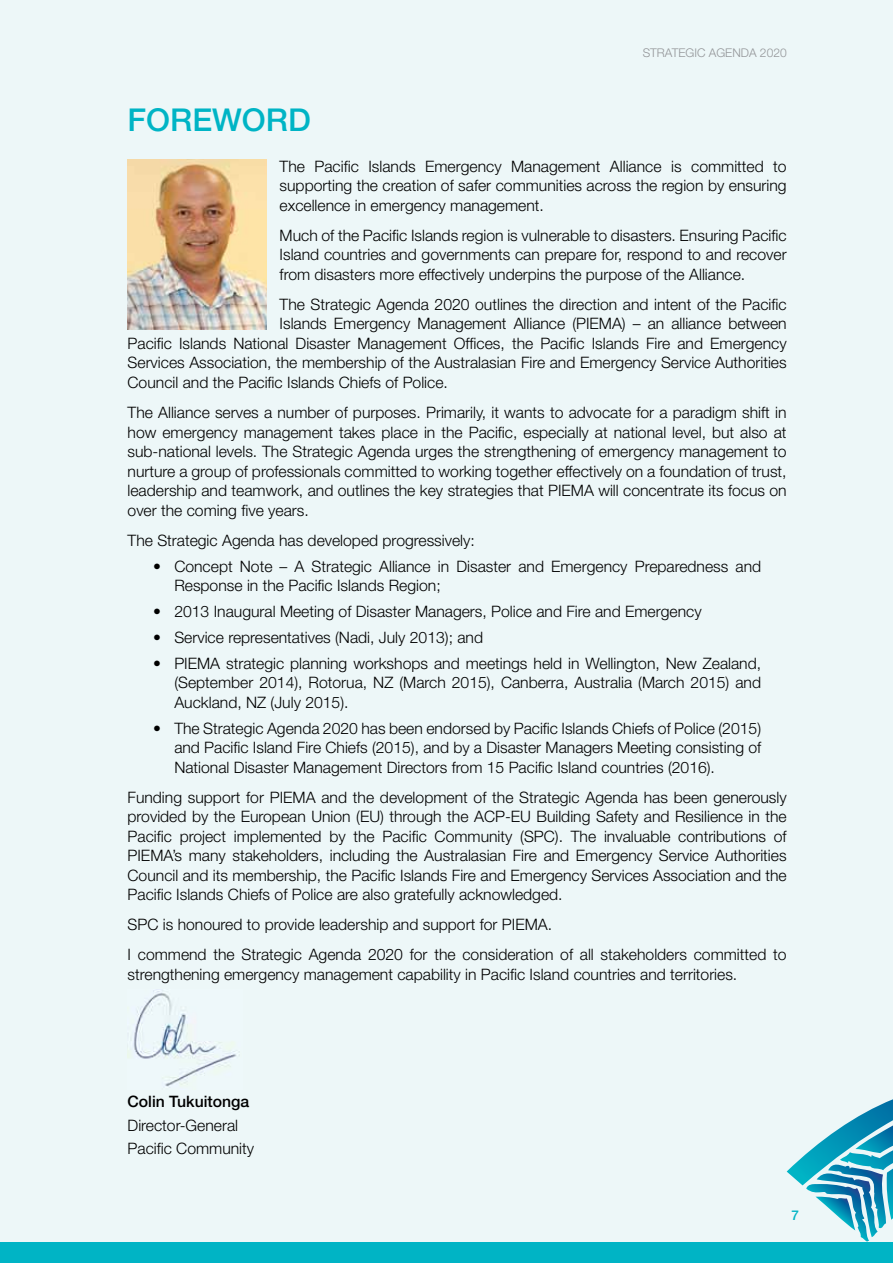
<style>
.page{position:relative;width:893px;height:1263px;background:#fff}
.page>*{position:absolute;margin:0;border:0;box-sizing:border-box;transform-origin:0 0}
.t1{font:500 31.5px "Helvetica Neue";color:#00b4c5}
.t2{font:300 15.75px/19.5px "Helvetica Neue";color:#000;text-align:justify}
.t3{font:500 15.75px "Helvetica Neue";color:#000}
.t4{font:500 13.5px "Helvetica Neue";color:#00b4c5}
.t5{font:300 12px "Helvetica Neue";color:#939598}
</style>
<div class="page">
<div style="left:0;top:0;width:893px;height:1242px;background:#edf7f8"></div>
<svg style="left:787px;top:1099px;width:106px;height:143px;background:#86c7d9"></svg>
<div style="left:0;top:1242px;width:893px;height:21px;background:#00b4c5"></div>
<img style="left:128px;top:159px;width:139px;height:170px">
<img style="left:128px;top:990px;width:115px;height:100px">
<p class="t5" style="left:643px;top:45px;width:145px">STRATEGIC AGENDA 2020</p>
<h1 class="t1" style="left:128px;top:101px;width:185px">FOREWORD</h1>
<p class="t2" style="left:280px;top:156px;width:509px">The Pacific Islands Emergency Management Alliance is committed to supporting the creation of safer communities across the region by ensuring excellence in emergency management.</p>
<p class="t2" style="left:280px;top:225px;width:509px">Much of the Pacific Islands region is vulnerable to disasters. Ensuring Pacific Island countries and governments can prepare for, respond to and recover from disasters more effectively underpins the purpose of the Alliance.</p>
<p class="t2" style="left:280px;top:294px;width:508px">The Strategic Agenda 2020 outlines the direction and intent of the Pacific</p>
<p class="t2" style="left:280px;top:314px;width:509px">Islands Emergency Management Alliance (PIEMA) – an alliance between</p>
<p class="t2" style="left:128px;top:333px;width:661px">Pacific Islands National Disaster Management Offices, the Pacific Islands Fire and Emergency</p>
<p class="t2" style="left:128px;top:353px;width:661px">Services Association, the membership of the Australasian Fire and Emergency Service Authorities</p>
<p class="t2" style="left:128px;top:372px;width:322px">Council and the Pacific Islands Chiefs of Police.</p>
<p class="t2" style="left:128px;top:402px;width:661px">The Alliance serves a number of purposes. Primarily, it wants to advocate for a paradigm shift in how emergency management takes place in the Pacific, especially at national level, but also at sub-national levels. The Strategic Agenda urges the strengthening of emergency management to nurture a group of professionals committed to working together effectively on a foundation of trust, leadership and teamwork, and outlines the key strategies that PIEMA will concentrate its focus on over the coming five years.</p>
<p class="t2" style="left:128px;top:530px;width:349px">The Strategic Agenda has developed progressively:</p>
<p class="t2" style="left:174px;top:556px;width:588px;text-indent:-21px">• Concept Note – A Strategic Alliance in Disaster and Emergency Preparedness and<br>Response in the Pacific Islands Region;</p>
<p class="t2" style="left:153px;top:601px;width:550px">• 2013 Inaugural Meeting of Disaster Managers, Police and Fire and Emergency</p>
<p class="t2" style="left:153px;top:627px;width:331px">• Service representatives (Nadi, July 2013); and</p>
<p class="t2" style="left:174px;top:653px;width:588px;text-indent:-21px">• PIEMA strategic planning workshops and meetings held in Wellington, New Zealand, (September 2014), Rotorua, NZ (March 2015), Canberra, Australia (March 2015) and Auckland, NZ (July 2015).</p>
<p class="t2" style="left:174px;top:718px;width:588px;text-indent:-21px">• The Strategic Agenda 2020 has been endorsed by Pacific Islands Chiefs of Police (2015) and Pacific Island Fire Chiefs (2015), and by a Disaster Managers Meeting consisting of National Disaster Management Directors from 15 Pacific Island countries (2016).</p>
<p class="t2" style="left:128px;top:787px;width:661px">Funding support for PIEMA and the development of the Strategic Agenda has been generously provided by the European Union (EU) through the ACP-EU Building Safety and Resilience in the Pacific project implemented by the Pacific Community (SPC). The invaluable contributions of PIEMA’s many stakeholders, including the Australasian Fire and Emergency Service Authorities Council and its membership, the Pacific Islands Fire and Emergency Services Association and the Pacific Islands Chiefs of Police are also gratefully acknowledged.</p>
<p class="t2" style="left:128px;top:909px;width:660px;line-height:30.2px">SPC is honoured to provide leadership and support for PIEMA.<br>I commend the Strategic Agenda 2020 for the consideration of all stakeholders committed to</p>
<p class="t2" style="left:128px;top:964px;width:611px">strengthening emergency management capability in Pacific Island countries and territories.</p>
<p class="t3" style="left:128px;top:1092px;width:123px">Colin Tukuitonga</p>
<p class="t2" style="left:128px;top:1113px;width:128px;line-height:23.7px">Director-General<br>Pacific Community</p>
<p class="t4" style="left:791px;top:1207px;width:9px">7</p>
</div>
